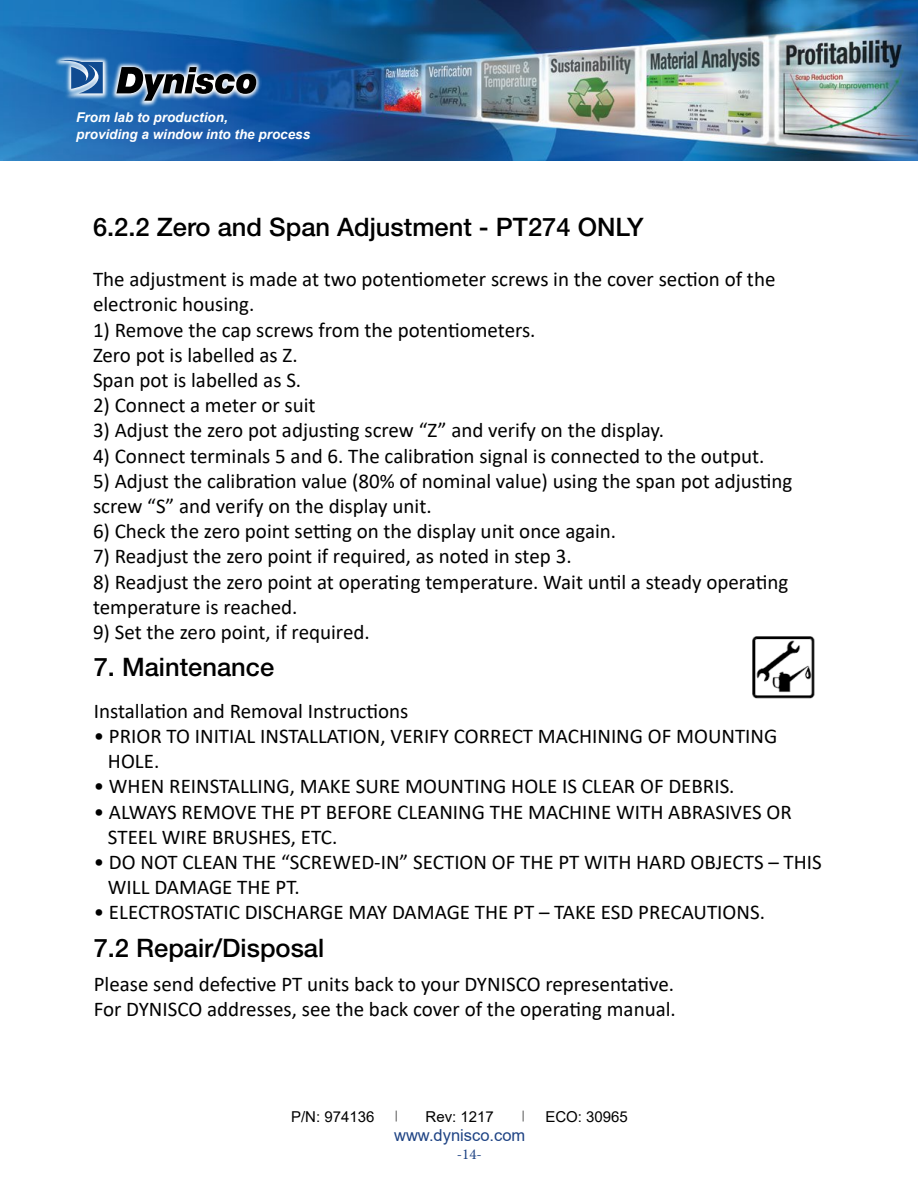
<style>
.page{position:relative;width:918px;height:1188px;background:#fff}
.page>*{position:absolute;margin:0;border:0;box-sizing:border-box;transform-origin:0 0}
.t1{font:500 25.5px "Helvetica Neue LT Std";color:#000}
.t2{font:21px/25.2px "Calibri";color:#000}
.t3{font:16.5px "Arial";color:#1e4384}
.t4{font:15px "Arial";color:#000}
.t5{font:15px "Minion Pro";color:#1e4384}
.t6{font:italic 700 13.5px/17.1px "Arial";color:#fff}
</style>
<div class="page">
<svg style="left:522px;top:1111px;width:2px;height:11px"></svg>
<img style="left:0;top:0;width:918px;height:161px">
<img style="left:752px;top:636px;width:63px;height:63px">
<p class="t6" style="left:76px;top:109px;width:236px">From lab to production,<br>providing a window into the process</p>
<p class="t1" style="left:93px;top:211px;width:552px">6.2.2 Zero and Span Adjustment - PT274 ONLY</p>
<p class="t2" style="left:93px;top:266px;width:684px">The adjustment is made at two potentiometer screws in the cover section of the electronic housing.</p>
<p class="t2" style="left:93px;top:316px;width:444px">1) Remove the cap screws from the potentiometers.<br>Zero pot is labelled as Z.<br>Span pot is labelled as S.</p>
<p class="t2" style="left:93px;top:392px;width:224px">2) Connect a meter or suit</p>
<p class="t2" style="left:93px;top:417px;width:572px">3) Adjust the zero pot adjusting screw “Z” and verify on the display.</p>
<p class="t2" style="left:93px;top:442px;width:673px">4) Connect terminals 5 and 6. The calibration signal is connected to the output.</p>
<p class="t2" style="left:93px;top:468px;width:701px">5) Adjust the calibration value (80% of nominal value) using the span pot adjusting screw “S” and verify on the display unit.</p>
<p class="t2" style="left:93px;top:518px;width:525px">6) Check the zero point setting on the display unit once again.</p>
<p class="t2" style="left:93px;top:543px;width:480px">7) Readjust the zero point if required, as noted in step 3.</p>
<p class="t2" style="left:93px;top:568px;width:697px">8) Readjust the zero point at operating temperature. Wait until a steady operating temperature is reached.</p>
<p class="t2" style="left:93px;top:619px;width:278px">9) Set the zero point, if required.</p>
<p class="t1" style="left:94px;top:652px;width:182px">7. Maintenance</p>
<p class="t2" style="left:94px;top:698px;width:316px">Installation and Removal Instructions</p>
<p class="t2" style="left:108px;top:723px;width:671px;text-indent:-14px">• PRIOR TO INITIAL INSTALLATION, VERIFY CORRECT MACHINING OF MOUNTING<br>HOLE.</p>
<p class="t2" style="left:94px;top:773px;width:642px">• WHEN REINSTALLING, MAKE SURE MOUNTING HOLE IS CLEAR OF DEBRIS.</p>
<p class="t2" style="left:108px;top:798px;width:685px;text-indent:-14px">• ALWAYS REMOVE THE PT BEFORE CLEANING THE MACHINE WITH ABRASIVES OR<br>STEEL WIRE BRUSHES, ETC.</p>
<p class="t2" style="left:108px;top:849px;width:715px;text-indent:-14px">• DO NOT CLEAN THE “SCREWED-IN” SECTION OF THE PT WITH HARD OBJECTS – THIS<br>WILL DAMAGE THE PT.</p>
<p class="t2" style="left:94px;top:899px;width:673px">• ELECTROSTATIC DISCHARGE MAY DAMAGE THE PT – TAKE ESD PRECAUTIONS.</p>
<p class="t1" style="left:94px;top:933px;width:232px">7.2 Repair/Disposal</p>
<p class="t2" style="left:94px;top:971px;width:584px">Please send defective PT units back to your DYNISCO representative.<br>For DYNISCO addresses, see the back cover of the operating manual.</p>
<p class="t4" style="left:291px;top:1106px;width:85px">P/N: 974136</p>
<p class="t4" style="left:426px;top:1106px;width:70px">Rev: 1217</p>
<p class="t4" style="left:545px;top:1106px;width:84px">ECO: 30965</p>
<p class="t3" style="left:394px;top:1124px;width:133px">www.dynisco.com</p>
<p class="t5" style="left:457px;top:1145px;width:27px">-14-</p>
</div>
